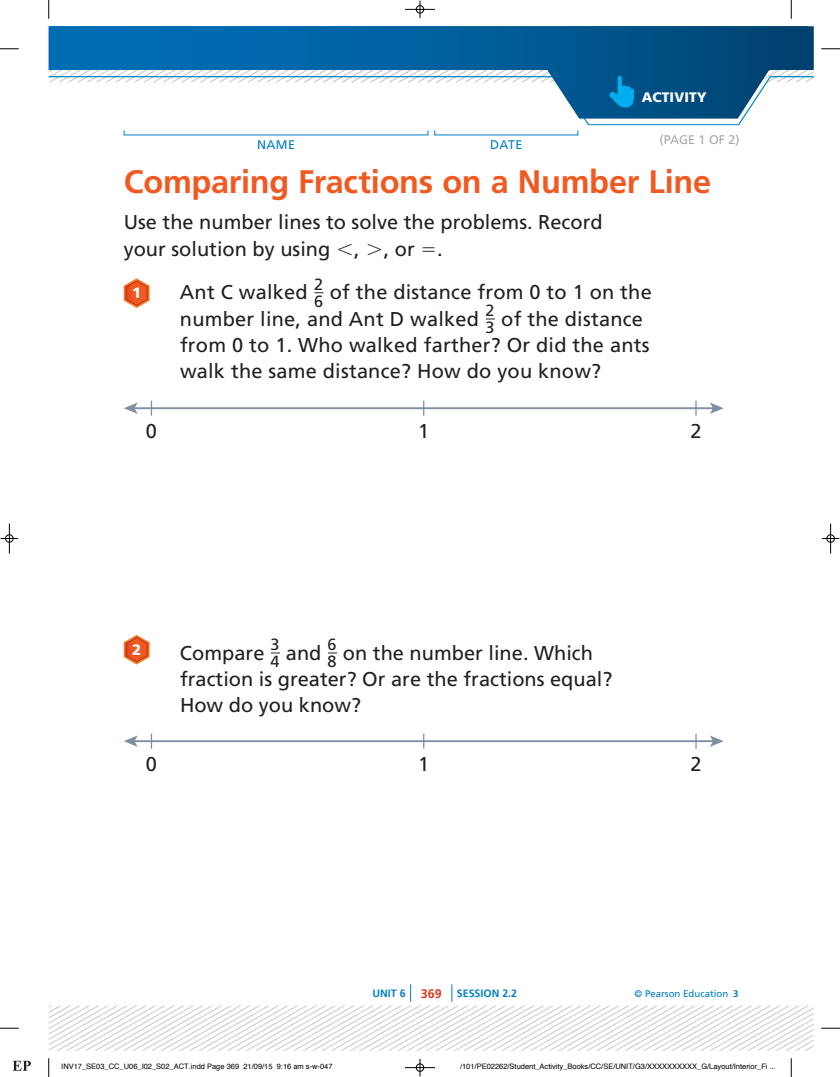
<style>
.page{position:relative;width:840px;height:1077px;background:#fff}
.page>*{position:absolute;margin:0;border:0;box-sizing:border-box;transform-origin:0 0}
.t1{font:700 32.5px "Frutiger LT Com";letter-spacing:-.01em;color:#f15921}
.t2{font:20px/26.2px "Frutiger LT Com";color:#231f20}
.t3{font:16.25px "Frutiger LT Com";color:#231f20}
.t4{font:900 15px "Frutiger LT Com";color:#fff}
.t5{font:900 13.75px "Frutiger LT Com";letter-spacing:.01em;color:#fff}
.t6{font:12.5px "Frutiger LT Com";color:#a8a9ad}
.t7{font:12.5px "Frutiger LT Com";letter-spacing:.03em;color:#007ec5}
.t8{font:700 10.62px "Frutiger LT Com";color:#007ec5}
.t9{font:9.75px "Frutiger LT Com";color:#007ec5}
.t10{font:7.5px "Helvetica";color:#000}
.s1{font-family:"Pearson MATHPRO02"}
.s2{font-size:12.5px;color:#d8381e}
.s3{font-weight:700}
</style>
<div class="page">
<svg style="left:579px;top:118px;width:165px;height:7px"></svg>
<svg style="left:572px;top:108px;width:179px;height:10px;background:#105a8b"></svg>
<svg style="left:49px;top:26px;width:765px;height:82px"></svg>
<svg style="left:123px;top:278px;width:27px;height:30px"></svg>
<div style="left:133px;top:288px;width:7px;height:11px;background:#231f20;opacity:.2"></div>
<svg style="left:123px;top:634px;width:27px;height:31px"></svg>
<div style="left:133px;top:644px;width:8px;height:11px;background:#231f20;opacity:.2"></div>
<hr style="left:134px;top:407px;width:580px;height:2px;background:#7e8fa1">
<svg style="left:124px;top:402px;width:14px;height:12px"></svg>
<svg style="left:710px;top:402px;width:14px;height:12px"></svg>
<svg style="left:423px;top:400px;width:1px;height:15px"></svg>
<svg style="left:151px;top:400px;width:1px;height:15px"></svg>
<svg style="left:695px;top:400px;width:2px;height:15px"></svg>
<hr style="left:134px;top:740px;width:580px;height:2px;background:#7e8fa1">
<svg style="left:124px;top:735px;width:14px;height:11px"></svg>
<svg style="left:710px;top:735px;width:14px;height:11px"></svg>
<svg style="left:423px;top:733px;width:1px;height:15px"></svg>
<svg style="left:151px;top:733px;width:1px;height:15px"></svg>
<svg style="left:695px;top:733px;width:2px;height:15px"></svg>
<svg style="left:49px;top:984px;width:765px;height:67px"></svg>
<svg style="left:0;top:48px;width:19px;height:2px"></svg>
<svg style="left:821px;top:48px;width:19px;height:2px"></svg>
<svg style="left:0;top:1027px;width:19px;height:1px"></svg>
<svg style="left:821px;top:1027px;width:19px;height:1px"></svg>
<svg style="left:48px;top:0;width:2px;height:19px"></svg>
<svg style="left:48px;top:1058px;width:2px;height:18px"></svg>
<svg style="left:790px;top:0;width:2px;height:19px"></svg>
<svg style="left:790px;top:1058px;width:2px;height:18px"></svg>
<div style="left:415px;top:5px;width:10px;height:9px;border:2px solid #fff;border-radius:50%"></div>
<div style="left:416px;top:5px;width:8px;height:8px;border:1px solid #000;border-radius:50%"></div>
<hr style="left:405px;top:9px;width:30px;height:1px;background:#000">
<svg style="left:419px;top:1px;width:2px;height:17px"></svg>
<div style="left:415px;top:1062px;width:10px;height:9px;border:2px solid #fff;border-radius:50%"></div>
<hr style="left:405px;top:1066px;width:30px;height:2px;background:#fff">
<div style="left:416px;top:1063px;width:8px;height:8px;border:1px solid #000;border-radius:50%"></div>
<hr style="left:405px;top:1067px;width:30px;height:1px;background:#000">
<svg style="left:419px;top:1058px;width:2px;height:18px"></svg>
<div style="left:5px;top:534px;width:9px;height:9px;border:2px solid #fff;border-radius:50%"></div>
<div style="left:5px;top:534px;width:8px;height:8px;border:1px solid #000;border-radius:50%"></div>
<svg style="left:1px;top:537px;width:17px;height:2px"></svg>
<hr style="left:9px;top:523px;width:1px;height:30px;background:#000">
<div style="left:826px;top:534px;width:9px;height:9px;border:2px solid #fff;border-radius:50%"></div>
<div style="left:827px;top:534px;width:8px;height:8px;border:1px solid #000;border-radius:50%"></div>
<svg style="left:822px;top:537px;width:17px;height:2px"></svg>
<hr style="left:830px;top:523px;width:1px;height:30px;background:#000">
<svg style="left:12px;top:1060px;width:19px;height:10px"></svg>
<p class="t7" style="left:257px;top:136px;width:39px">NAME</p>
<p class="t7" style="left:490px;top:136px;width:34px">DATE</p>
<p class="t5" style="left:642px;top:89px;width:67px">ACTIVITY</p>
<p class="t6" style="left:660px;top:132px;width:82px">(PAGE 1 OF 2)</p>
<h1 class="t1" style="left:124px;top:162px;width:589px">Comparing Fractions on a Number Line</h1>
<p class="t2" style="left:124px;top:209px;width:480px">Use the number lines to solve the problems. Record your solution by using <span class="s1">6</span>, <span class="s1">7</span>, or <span class="s1">=</span>.</p>
<p class="t4" style="left:132px;top:284px;width:11px">1</p>
<p class="t2" style="left:180px;top:279px;width:473px">Ant C walked <sub>6</sub> of the distance from 0 to 1 on the</p>
<p class="t3" style="left:314px;top:274px;width:11px">2</p>
<p class="t2" style="left:180px;top:305px;width:464px">number line, and Ant D walked <sub>3</sub> of the distance</p>
<p class="t3" style="left:485px;top:300px;width:11px">2</p>
<p class="t2" style="left:180px;top:331px;width:471px">from 0 to 1. Who walked farther? Or did the ants walk the same distance? How do you know?</p>
<p class="t2" style="left:146px;top:417px;width:13px">0</p>
<p class="t2" style="left:418px;top:417px;width:13px">1</p>
<p class="t2" style="left:690px;top:417px;width:13px">2</p>
<p class="t3" style="left:271px;top:634px;width:11px">3</p>
<p class="t3" style="left:328px;top:634px;width:11px">6</p>
<p class="t2" style="left:180px;top:665px;width:434px">fraction is greater? Or are the fractions equal?<br>How do you know?</p>
<p class="t4" style="left:132px;top:640px;width:11px">2</p>
<p class="t2" style="left:180px;top:639px;width:415px">Compare <sub>4</sub> and <sub>8</sub> on the number line. Which</p>
<p class="t2" style="left:146px;top:750px;width:13px">0</p>
<p class="t2" style="left:418px;top:750px;width:13px">1</p>
<p class="t2" style="left:690px;top:750px;width:13px">2</p>
<p class="t8" style="left:373px;top:986px;width:146px">UNIT 6 <span class="s2">369</span> SESSION 2.2</p>
<p class="t9" style="left:635px;top:987px;width:106px">© Pearson Education <span class="s3">3</span></p>
<p class="t10" style="left:61px;top:1060px;width:273px">INV17_SE03_CC_U06_I02_S02_ACT.indd Page 369 21/09/15 9:16 am s-w-047</p>
<p class="t10" style="left:460px;top:1060px;width:317px">/101/PE02262/Student_Activity_Books/CC/SE/UNIT/G3/XXXXXXXXXX_G/Layout/Interior_Fi ...</p>
</div>
